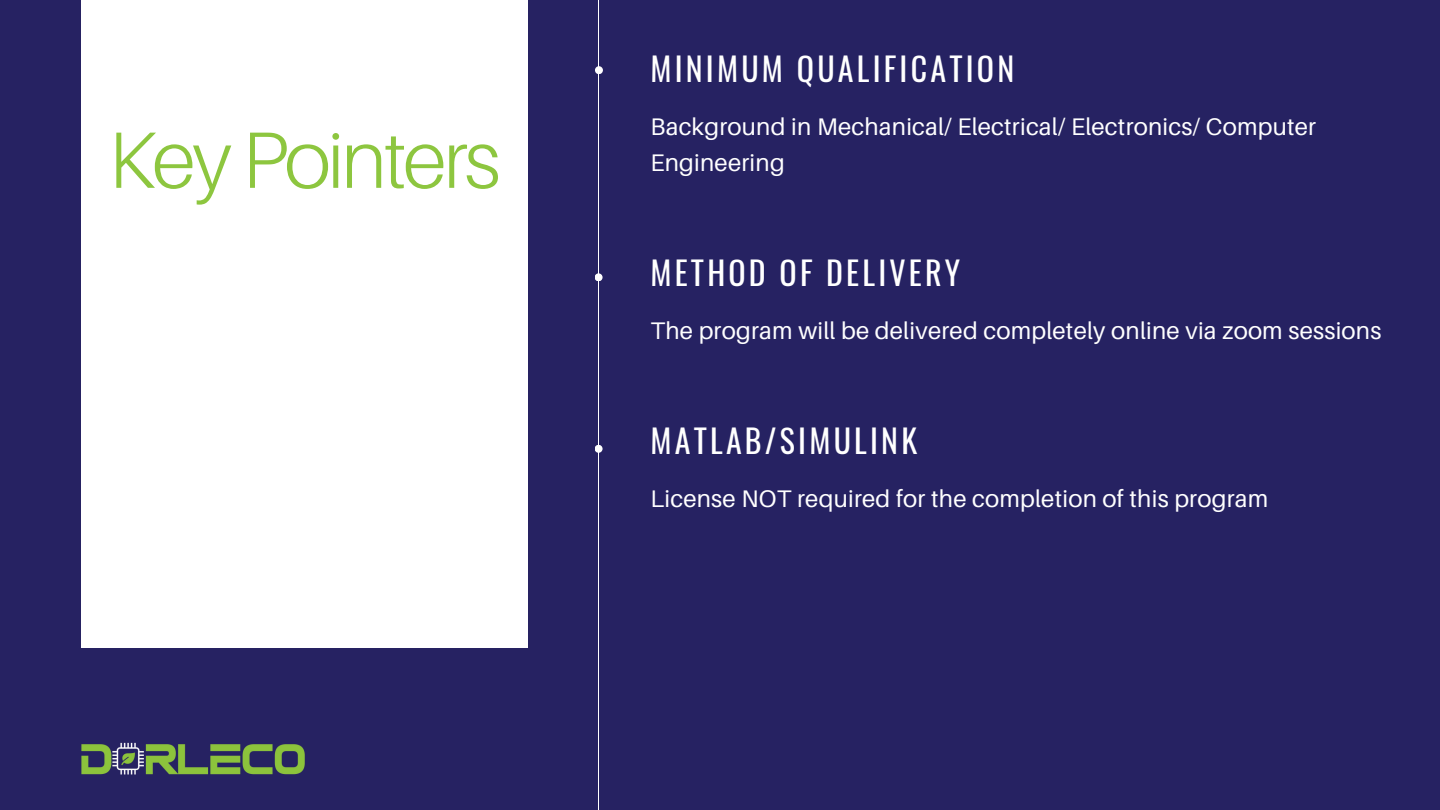
<style>
.page{position:relative;width:1440px;height:810px;background:#262262}
.page>*{position:absolute;margin:0;border:0;box-sizing:border-box;transform-origin:0 0}
.t1{font:300 80px "Aileron";letter-spacing:-.04em;color:#8dc63f}
.t2{font:32px "Oswald";letter-spacing:.1em;color:#fff}
.t3{font:24px/36px "Aileron";letter-spacing:.01em;color:#fff}
</style>
<div class="page">
<div style="left:81px;top:0;width:447px;height:648px;background:#fff"></div>
<hr style="left:599px;top:0;width:1px;height:810px;background:#fff">
<div style="left:595px;top:66px;width:8px;height:8px;background:#fff;border-radius:50%"></div>
<div style="left:595px;top:273px;width:8px;height:8px;background:#fff;border-radius:50%"></div>
<div style="left:595px;top:445px;width:8px;height:8px;background:#fff;border-radius:50%"></div>
<img style="left:81px;top:742px;width:224px;height:33px">
<h2 class="t1" style="left:108px;top:110px;width:394px">Key Pointers</h2>
<p class="t2" style="left:650px;top:44px;width:365px">MINIMUM QUALIFICATION</p>
<h1 class="t3" style="left:650px;top:108px;width:667px">Background in Mechanical/ Electrical/ Electronics/ Computer<br>Engineering</h1>
<p class="t2" style="left:650px;top:248px;width:311px">METHOD OF DELIVERY</p>
<p class="t3" style="left:650px;top:312px;width:732px">The program will be delivered completely online via zoom sessions</p>
<h2 class="t2" style="left:650px;top:416px;width:268px">MATLAB/SIMULINK</h2>
<p class="t3" style="left:650px;top:480px;width:620px">License NOT required for the completion of this program</p>
</div>
